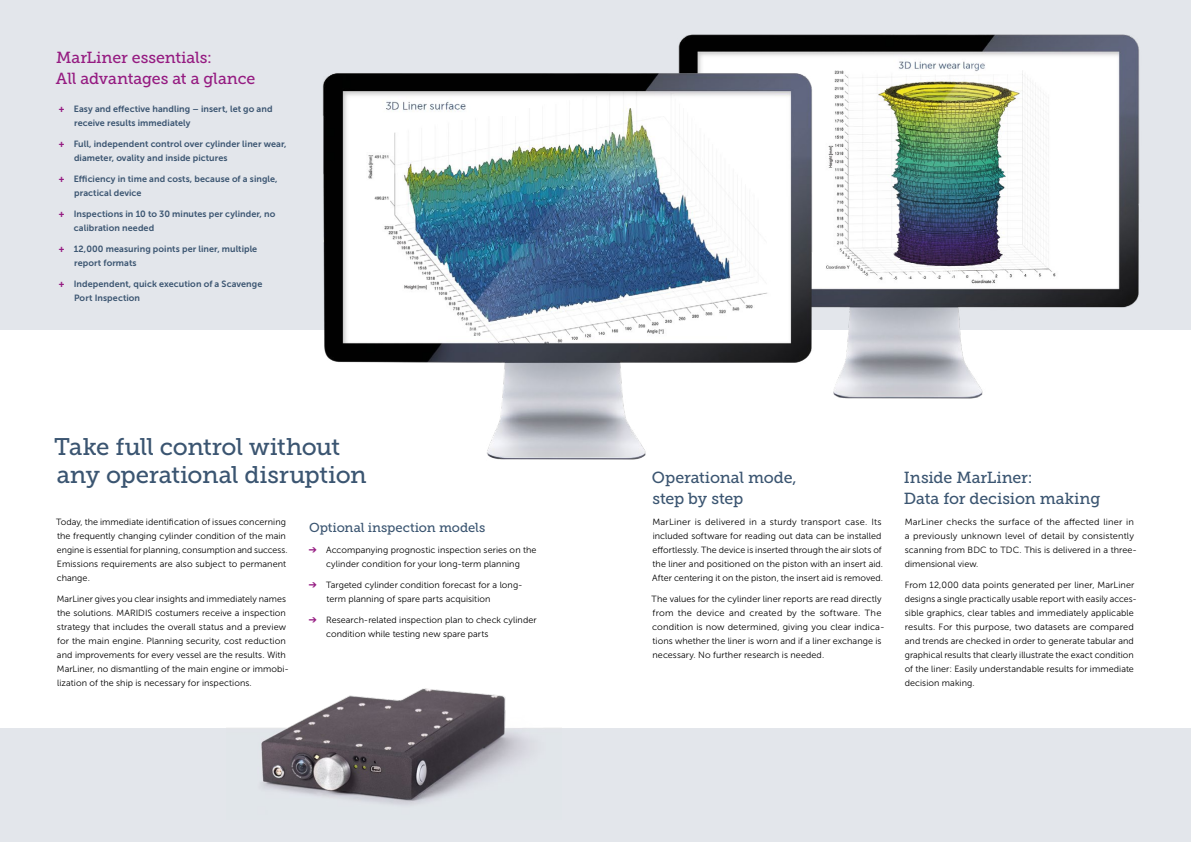
<style>
.page{position:relative;width:1191px;height:842px;background:#fff}
.page>*{position:absolute;margin:0;border:0;box-sizing:border-box;transform-origin:0 0}
.t1{font:24px/28px "Museo Slab 500";letter-spacing:-.02em;color:#3b5571}
.H2_Kopie{font:16px/21px "Museo Slab 500";letter-spacing:-.01em;color:#3b5571}
.H2_Kopie-2{font:16px/21px "Museo Slab 500";letter-spacing:-.005em;color:#951b81}
.t2{font:13px "Museo Slab 500";color:#3b5571}
.Fließ_block_9{font:9px/14px "Museo Sans 300";letter-spacing:.01em;color:#000}
.plus_bullets_9{font:9px/14px "Museo Sans 700";letter-spacing:.01em;color:#3b5571}
.bullet_pfeil{font:9px/14px "Museo Sans 300";letter-spacing:.005em;color:#000}
.s1{font-family:"Museo Sans 900";color:#951b81}
.s2{color:#951b81}
</style>
<div class="page">
<div style="left:0;top:0;width:1191px;height:329px;background:#e3e6eb"></div>
<div style="left:0;top:728px;width:1191px;height:114px;background:#e3e6eb"></div>
<img style="left:874px;top:34px;width:317px;height:365px">
<img style="left:271px;top:34px;width:603px;height:426px">
<img style="left:261px;top:688px;width:268px;height:117px">
<p class="H2_Kopie-2" style="left:56px;top:47px;width:201px">MarLiner essentials:<br>All advantages at a glance</p>
<p class="plus_bullets_9" style="left:74px;top:102px;width:200px;text-indent:-15px"><span class="s1">+</span> Easy and effective handling – insert, let go and receive results immediately</p>
<p class="plus_bullets_9" style="left:74px;top:137px;width:214px;text-indent:-15px"><span class="s1">+</span> Full, independent control over cylinder liner wear, diameter, ovality and inside pictures</p>
<p class="plus_bullets_9" style="left:74px;top:172px;width:205px;text-indent:-15px"><span class="s1">+</span> Efficiency in time and costs, because of a single, practical device</p>
<p class="plus_bullets_9" style="left:74px;top:207px;width:203px;text-indent:-15px"><span class="s1">+</span> Inspections in 10 to 30 minutes per cylinder, no calibration needed</p>
<p class="plus_bullets_9" style="left:74px;top:242px;width:185px;text-indent:-15px"><span class="s1">+</span> 12,000 measuring points per liner, multiple report formats</p>
<p class="plus_bullets_9" style="left:74px;top:277px;width:190px;text-indent:-15px"><span class="s1">+</span> Independent, quick execution of a Scavenge<br>Port Inspection</p>
<h1 class="t1" style="left:54px;top:433px;width:314px">Take full control without any operational disruption</h1>
<p class="Fließ_block_9" style="left:56px;top:515px;width:233px">Today, the immediate identification of issues concerning the frequently changing cylinder condition of the main engine is essential for planning, consumption and success.<br>Emissions requirements are also subject to permanent change.</p>
<p class="Fließ_block_9" style="left:57px;top:592px;width:234px">MarLiner gives you clear insights and immediately names the solutions. MARIDIS costumers receive a inspection strategy that includes the overall status and a preview for the main engine. Planning security, cost reduction and improvements for every vessel are the results. With MarLiner, no dismantling of the main engine or immobi&shy;lization of the ship is necessary for inspections.</p>
<h3 class="t2" style="left:309px;top:521px;width:178px">Optional inspection models</h3>
<p class="bullet_pfeil" style="left:309px;top:543px;width:229px;text-align:center"><span class="s2">➔</span> Accompanying prognostic inspection series on the cylinder condition for your long-term planning</p>
<p class="bullet_pfeil" style="left:326px;top:578px;width:198px;text-indent:-18px"><span class="s2">➔</span> Targeted cylinder condition forecast for a long&shy;term planning of spare parts acquisition</p>
<p class="bullet_pfeil" style="left:326px;top:613px;width:212px;text-indent:-17px"><span class="s2">➔</span> Research-related inspection plan to check cylinder condition while testing new spare parts</p>
<p class="H2_Kopie" style="left:652px;top:467px;width:146px">Operational mode, step by step</p>
<p class="Fließ_block_9" style="left:652px;top:515px;width:232px">MarLiner is delivered in a sturdy transport case. Its included software for reading out data can be installed effortlessly. The device is inserted through the air slots of the liner and positioned on the piston with an insert aid.<br>After centering it on the piston, the insert aid is removed.</p>
<p class="Fließ_block_9" style="left:651px;top:592px;width:234px">The values for the cylinder liner reports are read directly from the device and created by the software. The condition is now determined, giving you clear indica&shy;tions whether the liner is worn and if a liner exchange is necessary. No further research is needed.</p>
<p class="H2_Kopie" style="left:904px;top:467px;width:198px">Inside MarLiner:<br>Data for decision making</p>
<p class="Fließ_block_9" style="left:904px;top:515px;width:234px">MarLiner checks the surface of the affected liner in a previously unknown level of detail by consistently scanning from BDC to TDC. This is delivered in a three&shy;dimensional view.</p>
<p class="Fließ_block_9" style="left:904px;top:578px;width:234px">From 12,000 data points generated per liner, MarLiner designs a single practically usable report with easily acces&shy;sible graphics, clear tables and immediately applicable results. For this purpose, two datasets are compared and trends are checked in order to generate tabular and graphical results that clearly illustrate the exact condition of the liner: Easily understandable results for immediate decision making.</p>
</div>
